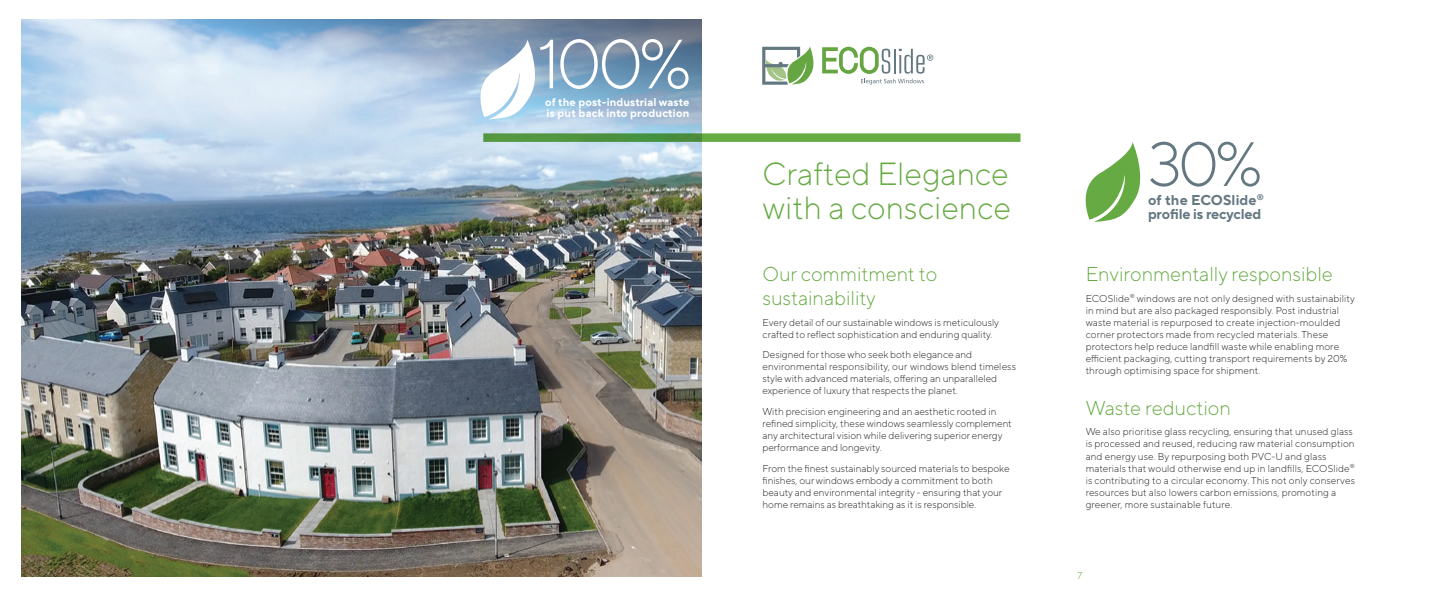
<style>
.page{position:relative;width:1440px;height:596px;background:#fff}
.page>*{position:absolute;margin:0;border:0;box-sizing:border-box;transform-origin:0 0}
.t1{font:300 69.3px "TT Norms Pro";color:#fff}
.t2{font:300 62.4px "TT Norms Pro";color:#647882}
.t3{font:300 32px/34px "TT Norms Pro";color:#66aa43}
.t4{font:300 20px/24px "TT Norms Pro";color:#66aa43}
.t5{font:700 14.3px "TT Norms Pro";letter-spacing:-.01em;color:#647882}
.t6{font:700 14.3px "TT Norms Pro";letter-spacing:.01em;color:#647882}
.t7{font:700 11.1px/11.1px "TT Norms Pro";letter-spacing:.01em;color:#fff}
.t8{font:300 10px/12px "TT Norms Pro";color:#231f20}
.t9{font:300 10px "TT Norms Pro";color:#66aa43}
.t10{font:700 8.3px "TT Norms Pro";color:#647882}
</style>
<div class="page">
<img style="left:21px;top:20px;width:681px;height:555px">
<svg style="left:483px;top:133px;width:537px;height:9px;background:#63a44b"></svg>
<svg style="left:762px;top:46px;width:171px;height:39px"></svg>
<svg style="left:470px;top:39px;width:72px;height:80px"></svg>
<svg style="left:1085px;top:142px;width:56px;height:80px"></svg>
<h1 class="t1" style="left:537px;top:20px;width:156px">100%</h1>
<p class="t7" style="left:545px;top:96px;width:146px">of the post-industrial waste is put back into production</p>
<h3 class="t3" style="left:763px;top:156px;width:250px">Crafted Elegance with a conscience</h3>
<h3 class="t4" style="left:763px;top:261px;width:176px">Our commitment to sustainability</h3>
<p class="t8" style="left:763px;top:316px;width:238px">Every detail of our sustainable windows is meticulously crafted to reflect sophistication and enduring quality.</p>
<p class="t8" style="left:763px;top:348px;width:255px">Designed for those who seek both elegance and environmental responsibility, our windows blend timeless style with advanced materials, offering an unparalleled experience of luxury that respects the planet.</p>
<p class="t8" style="left:763px;top:405px;width:251px">With precision engineering and an aesthetic rooted in refined simplicity, these windows seamlessly complement any architectural vision while delivering superior energy performance and longevity.</p>
<p class="t8" style="left:763px;top:461px;width:248px">From the finest sustainably sourced materials to bespoke finishes, our windows embody a commitment to both beauty and environmental integrity - ensuring that your home remains as breathtaking as it is responsible.</p>
<h2 class="t2" style="left:1148px;top:124px;width:116px">30%</h2>
<p class="t10" style="left:1257px;top:191px;width:9px">®</p>
<h3 class="t5" style="left:1148px;top:204px;width:115px">profile is recycled</h3>
<h3 class="t6" style="left:1148px;top:190px;width:110px">of the ECOSlide</h3>
<h3 class="t4" style="left:1086px;top:261px;width:249px">Environmentally responsible</h3>
<p class="t8" style="left:1086px;top:292px;width:271px">ECOSlide<sup>®</sup> windows are not only designed with sustainability in mind but are also packaged responsibly. Post industrial waste material is repurposed to create injection-moulded corner protectors made from recycled materials. These protectors help reduce landfill waste while enabling more efficient packaging, cutting transport requirements by 20% through optimising space for shipment.</p>
<h3 class="t4" style="left:1086px;top:395px;width:147px">Waste reduction</h3>
<p class="t8" style="left:1086px;top:425px;width:271px">We also prioritise glass recycling, ensuring that unused glass is processed and reused, reducing raw material consumption and energy use. By repurposing both PVC-U and glass materials that would otherwise end up in landfills, ECOSlide<sup>® </sup>is contributing to a circular economy. This not only conserves resources but also lowers carbon emissions, promoting a greener, more sustainable future.</p>
<p class="t9" style="left:1078px;top:568px;width:6px">7</p>
</div>
